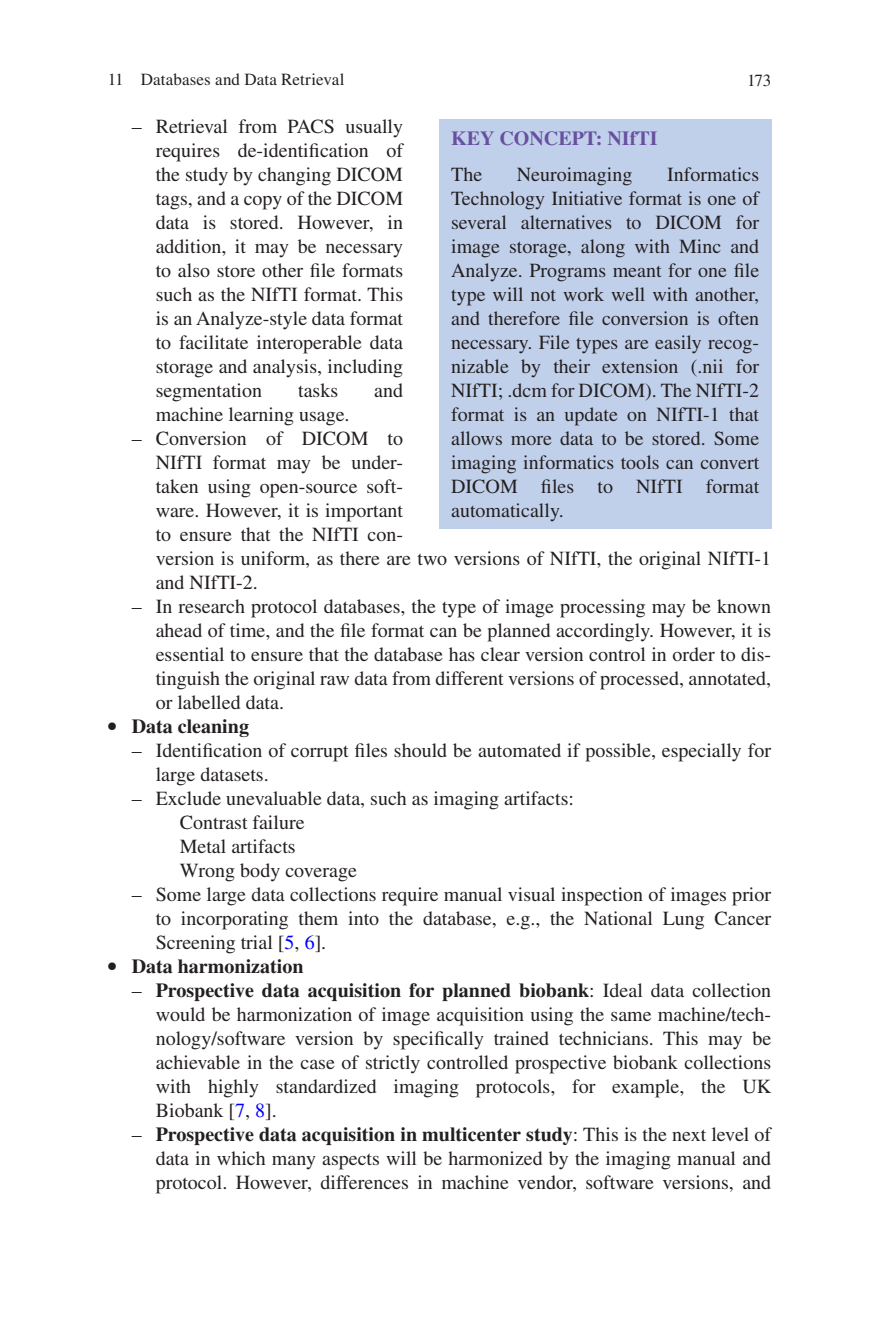
<style>
.page{position:relative;width:879px;height:1333px;background:#fff}
.page>*{position:absolute;margin:0;border:0;box-sizing:border-box;transform-origin:0 0}
.t1{font:20px/24px "Times LT Std";color:#231f20;text-align:justify}
.t2{font:700 20px "Times LT Std";color:#231f20}
.t3{font:700 20px "Times LT Std";color:#6850a1}
.t4{font:17px "Times LT Std Roman 3";letter-spacing:.005em;color:#231f20}
.t5{font:17px "Times LT Std";color:#231f20}
.s1{color:#00f}
.s2{font-weight:700}
</style>
<div class="page">
<div style="left:439px;top:119px;width:332px;height:410px;background:#c1d0ea"></div>
<p class="t4" style="left:108px;top:70px;width:238px">11 Databases and Data Retrieval</p>
<p class="t5" style="left:747px;top:71px;width:26px">173</p>
<p class="t1" style="left:156px;top:114px;width:249px;text-indent:-24px">– Retrieval from PACS usually requires de-identification of the study by changing DICOM tags, and a copy of the DICOM data is stored. However, in addition, it may be necessary to also store other file formats such as the NIfTI format. This is an Analyze-style data format to facilitate interoperable data storage and analysis, including segmentation</p>
<p class="t3" style="left:451px;top:126px;width:208px">KEY CONCEPT: NIfTI</p>
<p class="t1" style="left:451px;top:162px;width:33px">The</p>
<p class="t1" style="left:517px;top:162px;width:117px">Neuroimaging</p>
<p class="t1" style="left:451px;top:162px;width:310px;text-indent:216px">Informatics Technology Initiative format is one of several alternatives to DICOM for image storage, along with Minc and Analyze. Programs meant for one file type will not work well with another, and therefore file conversion is often necessary. File types are easily recog&shy;nizable by their extension (.nii for NIfTI; .dcm for DICOM). The NIfTI-2 format is an update on NIfTI-1 that allows more data to be stored. Some imaging informatics tools can convert DICOM files to NIfTI format automatically.</p>
<p class="t1" style="left:298px;top:378px;width:42px">tasks</p>
<p class="t1" style="left:374px;top:378px;width:30px">and</p>
<p class="t1" style="left:156px;top:402px;width:195px">machine learning usage.</p>
<p class="t1" style="left:156px;top:426px;width:617px;text-align:left;text-indent:-24px">– Conversion of DICOM to<br>NIfTI format may be under-<br>taken using open-source soft-<br>ware. However, it is important<br>to ensure that the NIfTI con-<br>version is uniform, as there are two versions of NIfTI, the original NIfTI-1 and NIfTI-2.</p>
<p class="t1" style="left:156px;top:594px;width:617px;text-indent:-24px">– In research protocol databases, the type of image processing may be known ahead of time, and the file format can be planned accordingly. However, it is essential to ensure that the database has clear version control in order to dis&shy;tinguish the original raw data from different versions of processed, annotated, or labelled data.</p>
<p class="t2" style="left:108px;top:714px;width:143px">● Data cleaning</p>
<p class="t1" style="left:156px;top:738px;width:617px;text-indent:-24px">– Identification of corrupt files should be automated if possible, especially for large datasets.</p>
<p class="t1" style="left:180px;top:786px;width:396px;text-align:left;text-indent:-48px">– Exclude unevaluable data, such as imaging artifacts:<br>Contrast failure<br>Metal artifacts<br>Wrong body coverage</p>
<p class="t1" style="left:156px;top:882px;width:617px;text-indent:-24px">– Some large data collections require manual visual inspection of images prior to incorporating them into the database, e.g., the National Lung Cancer Screening trial [<span class="s1">5</span>, <span class="s1">6</span>].</p>
<p class="t2" style="left:108px;top:954px;width:197px">● Data harmonization</p>
<p class="t1" style="left:156px;top:978px;width:617px;text-indent:-24px">– <span class="s2">Prospective data acquisition for planned biobank</span>: Ideal data collection would be harmonization of image acquisition using the same machine/tech&shy;nology/software version by specifically trained technicians. This may be achievable in the case of strictly controlled prospective biobank collections with highly standardized imaging protocols, for example, the UK Biobank [<span class="s1">7</span>, <span class="s1">8</span>].</p>
<p class="t1" style="left:156px;top:1122px;width:617px;text-indent:-24px">– <span class="s2">Prospective data acquisition in multicenter study</span>: This is the next level of data in which many aspects will be harmonized by the imaging manual and protocol. However, differences in machine vendor, software versions, and</p>
</div>
